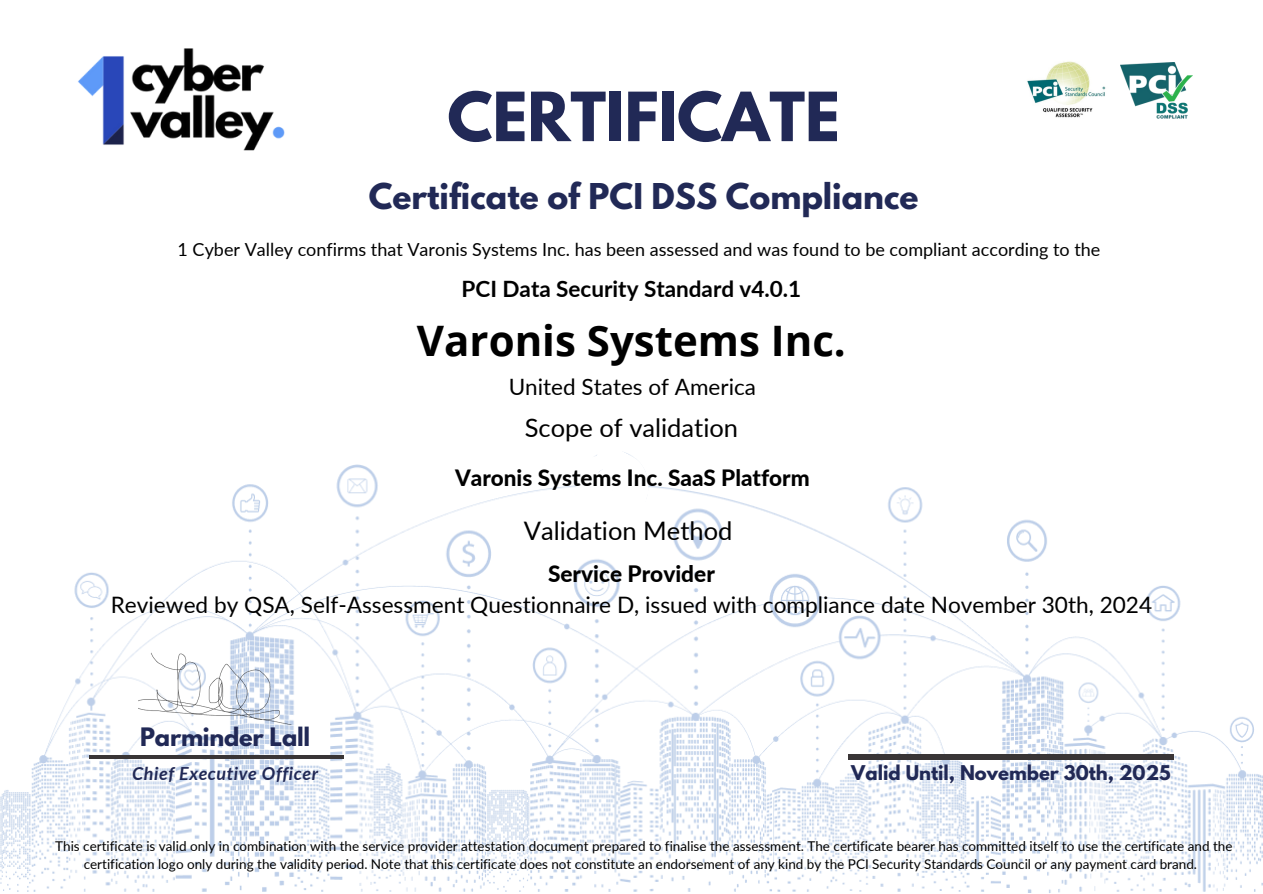
<style>
.page{position:relative;width:1263px;height:894px;background:#fff}
.page>*{position:absolute;margin:0;border:0;box-sizing:border-box;transform-origin:0 0}
.t1{font:700 60px "League Spartan";color:#212956}
.t2{font:700 42px "Open Sans";color:#000}
.t3{font:700 31.5px "League Spartan";color:#212956}
.t4{font:25.5px "Lato";color:#000}
.t5{font:22.65px/31.5px "Lato";color:#000;text-align:center}
.t6{font:800 22.5px "Lato";color:#000}
.t7{font:700 22.5px "Lato";color:#000}
.t8{font:22.5px "Lato";color:#000}
.t9{font:700 22.5px "League Spartan";letter-spacing:-.01em;color:#212956}
.t10{font:18px "Lato";color:#000}
.t11{font:700 18px "League Spartan";color:#212956}
.t12{font:italic 700 18px "Lato";letter-spacing:.03em;color:#212956}
.t13{font:13.5px/18px "Lato";color:#000;text-align:center}
.s1{font-weight:800}
</style>
<div class="page">
<img style="left:0;top:464px;width:1263px;height:429px">
<hr style="left:89px;top:755px;width:255px;height:3px;background:#393536">
<img style="left:139px;top:640px;width:173px;height:108px">
<hr style="left:848px;top:754px;width:326px;height:4px;background:#393536">
<img style="left:78px;top:48px;width:207px;height:103px">
<img style="left:1027px;top:61px;width:79px;height:57px">
<img style="left:1120px;top:62px;width:72px;height:57px">
<svg style="left:576px;top:452px;width:73px;height:76px"></svg>
<p class="t1" style="left:447px;top:87px;width:394px">CERTIFICATE</p>
<p class="t3" style="left:369px;top:180px;width:551px">Certificate of PCI DSS Compliance</p>
<h3 class="t10" style="left:178px;top:238px;width:924px">1 Cyber Valley confirms that Varonis Systems Inc. has been assessed and was found to be compliant according to the</h3>
<h5 class="t7" style="left:462px;top:274px;width:341px">PCI Data Security Standard v4.0.1</h5>
<h5 class="t2" style="left:417px;top:311px;width:430px">Varonis Systems Inc.</h5>
<h6 class="t8" style="left:509px;top:373px;width:249px">United States of America</h6>
<h1 class="t4" style="left:525px;top:412px;width:215px">Scope of validation</h1>
<h2 class="t6" style="left:455px;top:463px;width:356px">Varonis Systems Inc. SaaS Platform</h2>
<h6 class="t4" style="left:524px;top:515px;width:210px">Validation Method</h6>
<h4 class="t5" style="left:111px;top:556px;width:1043px"><span class="s1">Service Provider<br></span>Reviewed by QSA, Self-Assessment Questionnaire D, issued with compliance date November 30th, 2024</h4>
<p class="t9" style="left:140px;top:725px;width:172px">Parminder Lall</p>
<p class="t12" style="left:132px;top:762px;width:187px">Chief Executive Officer</p>
<p class="t11" style="left:851px;top:763px;width:321px">Valid Until, November 30th, 2025</p>
<h4 class="t13" style="left:55px;top:836px;width:1179px">This certificate is valid only in combination with the service provider attestation document prepared to finalise the assessment. The certificate bearer has committed itself to use the certificate and the certification logo only during the validity period. Note that this certificate does not constitute an endorsement of any kind by the PCI Security Standards Council or any payment card brand.</h4>
</div>
